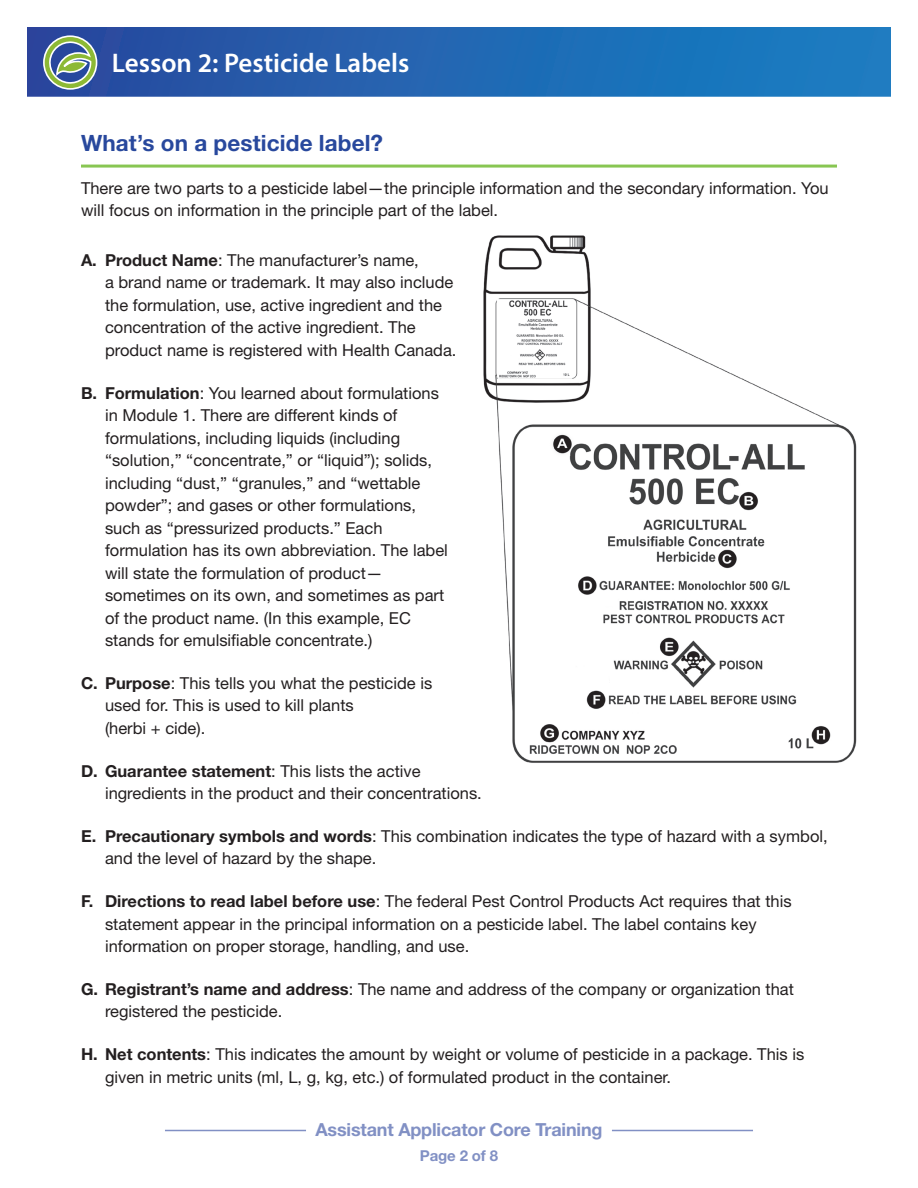
<style>
.page{position:relative;width:918px;height:1188px;background:#fff}
.page>*{position:absolute;margin:0;border:0;box-sizing:border-box;transform-origin:0 0}
.t1{font:600 27px "Myriad Pro";color:#fff}
.t2{font:700 22.5px "Helvetica Neue LT Std";letter-spacing:.005em;color:#28489d}
.t3{font:700 18px "Helvetica Neue LT Std";letter-spacing:-.01em;color:#8190c4}
.t4{font:16.5px/22.5px "Helvetica Neue LT Std";color:#231f20}
.t5{font:700 15px "Helvetica Neue LT Std";letter-spacing:-.01em;color:#8190c4}
.s1{font-weight:700}
</style>
<div class="page">
<hr style="left:165px;top:1130px;width:141px;height:1px;background:#8190c4">
<hr style="left:612px;top:1130px;width:141px;height:1px;background:#8190c4">
<svg style="left:27px;top:27px;width:864px;height:70px;background:#2167b2"></svg>
<svg style="left:42px;top:35px;width:56px;height:56px;background:#749093"></svg>
<hr style="left:81px;top:165px;width:756px;height:3px;background:#88c652">
<img style="left:483px;top:235px;width:374px;height:528px">
<h1 class="t1" style="left:112px;top:45px;width:299px">Lesson 2: Pesticide Labels</h1>
<h2 class="t2" style="left:81px;top:129px;width:303px">What’s on a pesticide label?</h2>
<p class="t4" style="left:81px;top:176px;width:749px">There are two parts to a pesticide label—the principle information and the secondary information. You will focus on information in the principle part of the label.</p>
<p class="t4" style="left:105px;top:248px;width:353px;text-indent:-24px"><span class="s1">A. Product Name</span>: The manufacturer’s name,<br>a brand name or trademark. It may also include the formulation, use, active ingredient and the concentration of the active ingredient. The product name is registered with Health Canada.</p>
<p class="t4" style="left:105px;top:381px;width:344px;text-indent:-24px"><span class="s1">B. Formulation</span>: You learned about formulations in Module 1. There are different kinds of formulations, including liquids (including “solution,” “concentrate,” or “liquid”); solids, including “dust,” “granules,” and “wettable powder”; and gases or other formulations, such as “pressurized products.” Each formulation has its own abbreviation. The label will state the formulation of product— sometimes on its own, and sometimes as part of the product name. (In this example, EC stands for emulsifiable concentrate.)</p>
<p class="t4" style="left:105px;top:672px;width:329px;text-indent:-24px"><span class="s1">C. Purpose</span>: This tells you what the pesticide is used for. This is used to kill plants<br>(herbi + cide).</p>
<p class="t4" style="left:105px;top:759px;width:378px;text-indent:-24px"><span class="s1">D. Guarantee statement</span>: This lists the active ingredients in the product and their concentrations.</p>
<p class="t4" style="left:105px;top:825px;width:724px;text-indent:-24px"><span class="s1">E. Precautionary symbols and words</span>: This combination indicates the type of hazard with a symbol, and the level of hazard by the shape.</p>
<p class="t4" style="left:105px;top:890px;width:688px;text-indent:-24px"><span class="s1">F. Directions to read label before use</span>: The federal Pest Control Products Act requires that this statement appear in the principal information on a pesticide label. The label contains key information on proper storage, handling, and use.</p>
<p class="t4" style="left:105px;top:978px;width:690px;text-indent:-24px"><span class="s1">G. Registrant’s name and address</span>: The name and address of the company or organization that registered the pesticide.</p>
<p class="t4" style="left:105px;top:1043px;width:701px;text-indent:-24px"><span class="s1">H. Net contents</span>: This indicates the amount by weight or volume of pesticide in a package. This is given in metric units (ml, L, g, kg, etc.) of formulated product in the container.</p>
<p class="t3" style="left:316px;top:1118px;width:288px">Assistant Applicator Core Training</p>
<p class="t5" style="left:420px;top:1146px;width:80px">Page 2 of 8</p>
</div>
